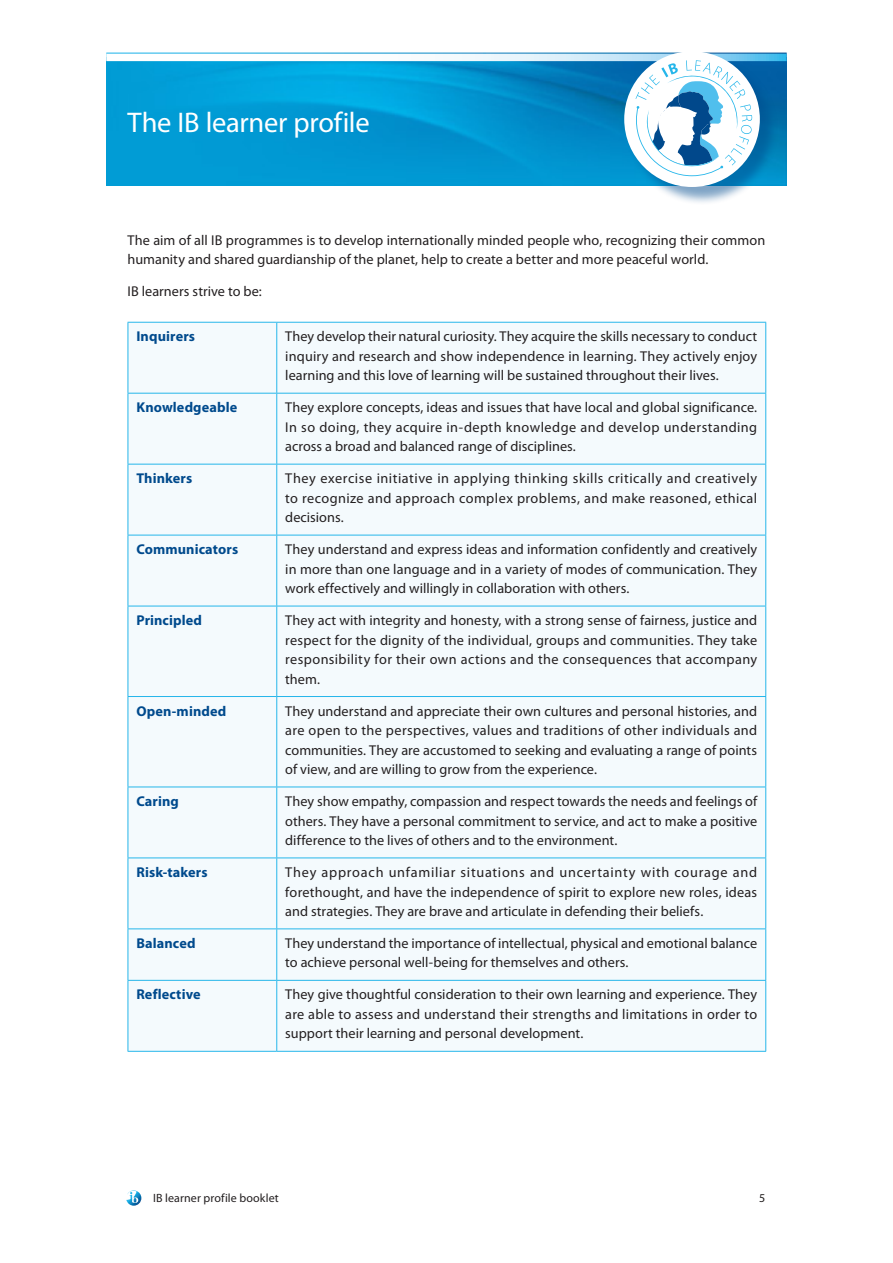
<style>
.page{position:relative;width:893px;height:1263px;background:#fff}
.page>*{position:absolute;margin:0;border:0;box-sizing:border-box;transform-origin:0 0}
.t1{font:28.5px "Myriad Pro";letter-spacing:-.01em;color:#fff}
.t2{font:14.25px/19.5px "Myriad Pro";letter-spacing:.005em;color:#231f20;text-align:justify}
.t3{font:700 14.25px "Myriad Pro";letter-spacing:.01em;color:#004a8d}
.t4{font:12px "Myriad Pro";letter-spacing:.01em;color:#231f20}
.s1{font-style:italic}
</style>
<div class="page">
<svg style="left:126px;top:1190px;width:15px;height:16px"></svg>
<img style="left:106px;top:61px;width:520px;height:124px">
<svg style="left:106px;top:53px;width:520px;height:1px"></svg>
<svg style="left:106px;top:54px;width:520px;height:7px"></svg>
<div style="left:129px;top:323px;width:636px;height:728px;background:#f4fafd"></div>
<hr style="left:128px;top:322px;width:149px;height:1px;background:#26b6ea">
<hr style="left:128px;top:323px;width:1px;height:70px;background:#26b6ea">
<hr style="left:277px;top:322px;width:489px;height:1px;background:#26b6ea">
<hr style="left:276px;top:323px;width:1px;height:70px;background:#26b6ea">
<hr style="left:765px;top:323px;width:1px;height:70px;background:#26b6ea">
<hr style="left:128px;top:393px;width:149px;height:1px;background:#26b6ea">
<hr style="left:128px;top:394px;width:1px;height:70px;background:#26b6ea">
<hr style="left:277px;top:393px;width:489px;height:1px;background:#26b6ea">
<hr style="left:276px;top:394px;width:1px;height:70px;background:#26b6ea">
<hr style="left:765px;top:394px;width:1px;height:70px;background:#26b6ea">
<hr style="left:128px;top:464px;width:149px;height:1px;background:#26b6ea">
<hr style="left:128px;top:464px;width:1px;height:71px;background:#26b6ea">
<hr style="left:277px;top:464px;width:489px;height:1px;background:#26b6ea">
<hr style="left:276px;top:464px;width:1px;height:71px;background:#26b6ea">
<hr style="left:765px;top:464px;width:1px;height:71px;background:#26b6ea">
<hr style="left:128px;top:535px;width:149px;height:1px;background:#26b6ea">
<hr style="left:128px;top:535px;width:1px;height:71px;background:#26b6ea">
<hr style="left:277px;top:535px;width:489px;height:1px;background:#26b6ea">
<hr style="left:276px;top:535px;width:1px;height:71px;background:#26b6ea">
<hr style="left:765px;top:535px;width:1px;height:71px;background:#26b6ea">
<hr style="left:128px;top:606px;width:149px;height:1px;background:#26b6ea">
<hr style="left:128px;top:606px;width:1px;height:90px;background:#26b6ea">
<hr style="left:277px;top:606px;width:489px;height:1px;background:#26b6ea">
<hr style="left:276px;top:606px;width:1px;height:90px;background:#26b6ea">
<hr style="left:765px;top:606px;width:1px;height:90px;background:#26b6ea">
<hr style="left:128px;top:696px;width:149px;height:1px;background:#26b6ea">
<hr style="left:128px;top:697px;width:1px;height:89px;background:#26b6ea">
<hr style="left:277px;top:696px;width:489px;height:1px;background:#26b6ea">
<hr style="left:276px;top:697px;width:1px;height:89px;background:#26b6ea">
<hr style="left:765px;top:697px;width:1px;height:89px;background:#26b6ea">
<hr style="left:128px;top:786px;width:149px;height:1px;background:#26b6ea">
<hr style="left:128px;top:787px;width:1px;height:70px;background:#26b6ea">
<hr style="left:277px;top:786px;width:489px;height:1px;background:#26b6ea">
<hr style="left:276px;top:787px;width:1px;height:70px;background:#26b6ea">
<hr style="left:765px;top:787px;width:1px;height:70px;background:#26b6ea">
<hr style="left:128px;top:857px;width:149px;height:1px;background:#26b6ea">
<hr style="left:128px;top:858px;width:1px;height:70px;background:#26b6ea">
<hr style="left:277px;top:857px;width:489px;height:1px;background:#26b6ea">
<hr style="left:276px;top:858px;width:1px;height:70px;background:#26b6ea">
<hr style="left:765px;top:858px;width:1px;height:70px;background:#26b6ea">
<hr style="left:128px;top:928px;width:149px;height:1px;background:#26b6ea">
<hr style="left:128px;top:929px;width:1px;height:51px;background:#26b6ea">
<hr style="left:277px;top:928px;width:489px;height:1px;background:#26b6ea">
<hr style="left:276px;top:929px;width:1px;height:51px;background:#26b6ea">
<hr style="left:765px;top:929px;width:1px;height:51px;background:#26b6ea">
<hr style="left:128px;top:980px;width:149px;height:1px;background:#26b6ea">
<hr style="left:128px;top:981px;width:1px;height:70px;background:#26b6ea">
<hr style="left:277px;top:980px;width:489px;height:1px;background:#26b6ea">
<hr style="left:276px;top:981px;width:1px;height:70px;background:#26b6ea">
<hr style="left:765px;top:981px;width:1px;height:70px;background:#26b6ea">
<hr style="left:128px;top:1051px;width:149px;height:1px;background:#26b6ea">
<hr style="left:277px;top:1051px;width:489px;height:1px;background:#26b6ea">
<div style="left:626px;top:53px;width:168px;height:169px;background:#004a8d;opacity:.5"></div>
<div style="left:624px;top:51px;width:136px;height:136px;background:#fff;border-radius:50%"></div>
<svg style="left:635px;top:60px;width:117px;height:116px"></svg>
<h1 class="t1" style="left:128px;top:105px;width:244px">The IB learner profile</h1>
<p class="t2" style="left:128px;top:230px;width:639px">The aim of all IB programmes is to develop internationally minded people who, recognizing their common humanity and shared guardianship of the planet, help to create a better and more peaceful world.</p>
<p class="t2" style="left:128px;top:282px;width:136px">IB learners strive to be:</p>
<p class="t3" style="left:136px;top:327px;width:60px">Inquirers</p>
<p class="t2" style="left:285px;top:327px;width:473px">They develop their natural curiosity. They acquire the skills necessary to conduct inquiry and research and show independence in learning<span class="s1">.</span> They actively enjoy learning and this love of learning will be sustained throughout their lives.</p>
<p class="t3" style="left:136px;top:398px;width:102px">Knowledgeable</p>
<p class="t2" style="left:285px;top:398px;width:473px">They explore concepts, ideas and issues that have local and global significance.<br>In so doing, they acquire in-depth knowledge and develop understanding across a broad and balanced range of disciplines.</p>
<p class="t3" style="left:136px;top:469px;width:57px">Thinkers</p>
<p class="t2" style="left:285px;top:469px;width:473px">They exercise initiative in applying thinking skills critically and creatively to recognize and approach complex problems, and make reasoned, ethical decisions.</p>
<p class="t3" style="left:136px;top:540px;width:103px">Communicators</p>
<p class="t2" style="left:285px;top:539px;width:473px">They understand and express ideas and information confidently and creatively in more than one language and in a variety of modes of communication. They work effectively and willingly in collaboration with others.</p>
<p class="t3" style="left:136px;top:611px;width:67px">Principled</p>
<p class="t2" style="left:285px;top:610px;width:473px">They act with integrity and honesty, with a strong sense of fairness, justice and respect for the dignity of the individual, groups and communities. They take responsibility for their own actions and the consequences that accompany them.</p>
<p class="t3" style="left:136px;top:701px;width:91px">Open-minded</p>
<p class="t2" style="left:285px;top:701px;width:473px">They understand and appreciate their own cultures and personal histories, and are open to the perspectives, values and traditions of other individuals and communities. They are accustomed to seeking and evaluating a range of points of view, and are willing to grow from the experience.</p>
<p class="t3" style="left:136px;top:792px;width:44px">Caring</p>
<p class="t2" style="left:285px;top:791px;width:473px">They show empathy, compassion and respect towards the needs and feelings of others. They have a personal commitment to service, and act to make a positive difference to the lives of others and to the environment.</p>
<p class="t3" style="left:136px;top:863px;width:73px">Risk-takers</p>
<p class="t2" style="left:285px;top:862px;width:473px">They approach unfamiliar situations and uncertainty with courage and forethought, and have the independence of spirit to explore new roles, ideas and strategies. They are brave and articulate in defending their beliefs.</p>
<p class="t3" style="left:136px;top:934px;width:61px">Balanced</p>
<p class="t2" style="left:285px;top:933px;width:473px">They understand the importance of intellectual, physical and emotional balance to achieve personal well-being for themselves and others.</p>
<p class="t3" style="left:136px;top:985px;width:66px">Reflective</p>
<p class="t2" style="left:285px;top:985px;width:473px">They give thoughtful consideration to their own learning and experience. They are able to assess and understand their strengths and limitations in order to support their learning and personal development.</p>
<p class="t4" style="left:153px;top:1190px;width:127px">IB learner profile booklet</p>
<p class="t4" style="left:759px;top:1190px;width:8px">5</p>
</div>
